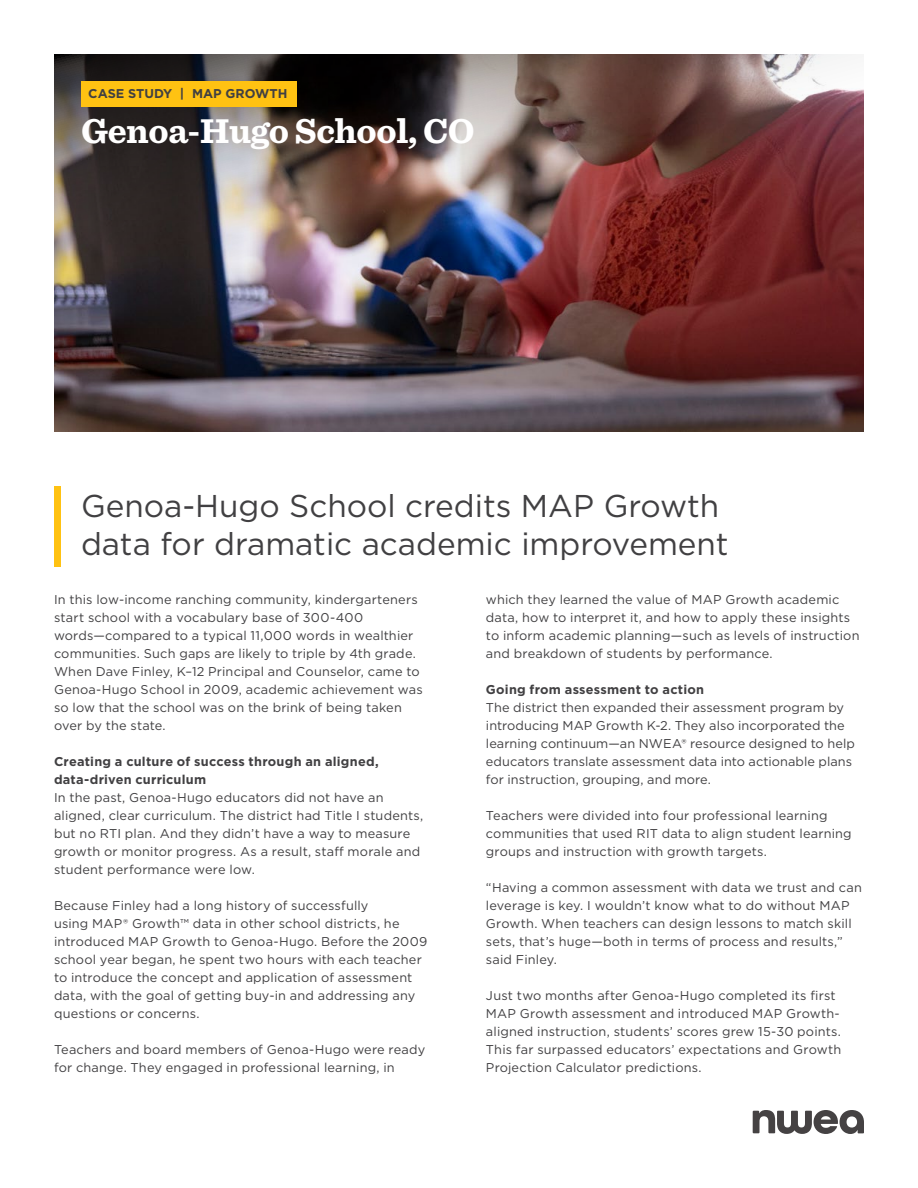
<style>
.page{position:relative;width:918px;height:1188px;background:#fff}
.page>*{position:absolute;margin:0;border:0;box-sizing:border-box;transform-origin:0 0}
.t1{font:700 36px "Sentinel";letter-spacing:-.01em;color:#fff}
.t2{font:31.5px/37.5px "Gotham";color:#414042}
.t3{font:12.75px/18px "Gotham";letter-spacing:.015em;color:#414042}
.t4{font:700 12.75px/18px "Gotham";letter-spacing:.015em;color:#414042}
</style>
<div class="page">
<div style="left:54px;top:486px;width:7px;height:81px;background:#ffc212"></div>
<img style="left:54px;top:54px;width:810px;height:378px">
<div style="left:81px;top:81px;width:216px;height:26px;background:#ffc212"></div>
<svg style="left:753px;top:1110px;width:111px;height:24px"></svg>
<p class="t4" style="left:88px;top:85px;width:201px">CASE STUDY | MAP GROWTH</p>
<h1 class="t1" style="left:81px;top:102px;width:395px">Genoa-Hugo School, CO</h1>
<h2 class="t2" style="left:81px;top:487px;width:649px">Genoa-Hugo School credits MAP Growth data for dramatic academic improvement</h2>
<p class="t3" style="left:54px;top:590px;width:370px">In this low-income ranching community, kindergarteners start school with a vocabulary base of 300-400 words—compared to a typical 11,000 words in wealthier communities. Such gaps are likely to triple by 4th grade.<br>When Dave Finley, K–12 Principal and Counselor, came to Genoa-Hugo School in 2009, academic achievement was so low that the school was on the brink of being taken over by the state.</p>
<p class="t4" style="left:54px;top:753px;width:326px">Creating a culture of success through an aligned, data-driven curriculum</p>
<p class="t3" style="left:54px;top:788px;width:371px">In the past, Genoa-Hugo educators did not have an aligned, clear curriculum. The district had Title I students, but no RTI plan. And they didn’t have a way to measure growth or monitor progress. As a result, staff morale and student performance were low.</p>
<p class="t3" style="left:54px;top:896px;width:375px">Because Finley had a long history of successfully<br>using MAP® Growth™ data in other school districts, he introduced MAP Growth to Genoa-Hugo. Before the 2009 school year began, he spent two hours with each teacher to introduce the concept and application of assessment data, with the goal of getting buy-in and addressing any questions or concerns.</p>
<p class="t3" style="left:54px;top:1040px;width:373px">Teachers and board members of Genoa-Hugo were ready for change. They engaged in professional learning, in</p>
<p class="t3" style="left:486px;top:590px;width:375px">which they learned the value of MAP Growth academic data, how to interpret it, and how to apply these insights to inform academic planning—such as levels of instruction and breakdown of students by performance.</p>
<p class="t4" style="left:486px;top:681px;width:220px">Going from assessment to action</p>
<p class="t3" style="left:486px;top:699px;width:370px">The district then expanded their assessment program by introducing MAP Growth K-2. They also incorporated the learning continuum—an NWEA® resource designed to help educators translate assessment data into actionable plans for instruction, grouping, and more.</p>
<p class="t3" style="left:486px;top:807px;width:367px">Teachers were divided into four professional learning communities that used RIT data to align student learning groups and instruction with growth targets.</p>
<p class="t3" style="left:486px;top:879px;width:377px">“Having a common assessment with data we trust and can leverage is key. I wouldn’t know what to do without MAP Growth. When teachers can design lessons to match skill sets, that’s huge—both in terms of process and results,” said Finley.</p>
<p class="t3" style="left:486px;top:987px;width:357px">Just two months after Genoa-Hugo completed its first MAP Growth assessment and introduced MAP Growth&shy;aligned instruction, students’ scores grew 15-30 points.<br>This far surpassed educators’ expectations and Growth Projection Calculator predictions.</p>
</div>
